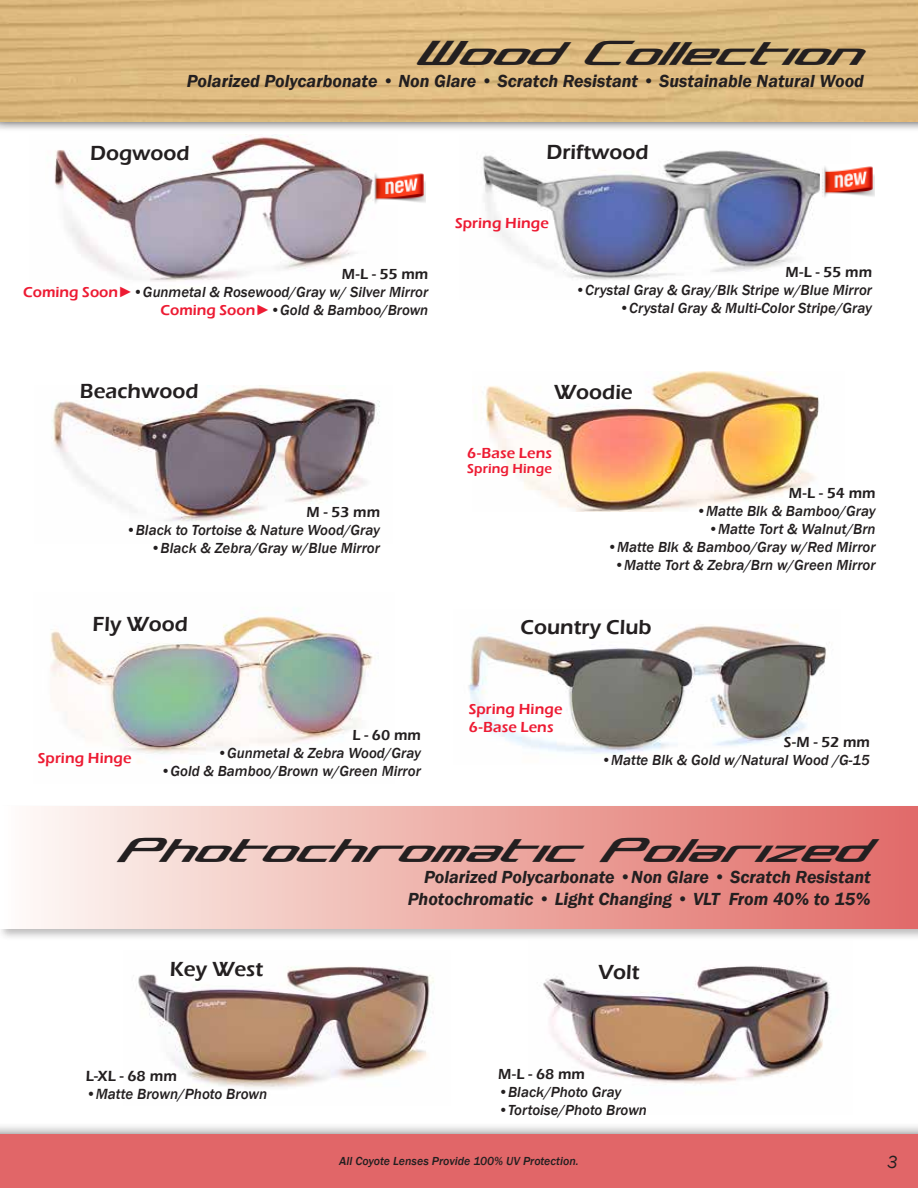
<style>
.page{position:relative;width:918px;height:1188px;background:#fff}
.page>*{position:absolute;margin:0;border:0;box-sizing:border-box;transform-origin:0 0}
.t1{font:45px "Wide Glide";color:#231f20}
.t2{font:600 21px "Eras ITC";color:#231f20}
.t3{font:italic 600 18px/21.6px "Franklin Gothic";color:#231f20;text-align:right}
.t4{font:italic 18px "Franklin Gothic";color:#231f20}
.t5{font:italic 500 15.15px "Franklin Gothic";color:#231f20}
.t6{font:600 15.15px "Eras ITC";color:#231f20}
.t7{font:italic 500 15px/18px "Franklin Gothic";color:#231f20;text-align:right}
.t8{font:600 15px/18px "Eras ITC";letter-spacing:.01em;color:#ed1b33}
.t9{font:600 15px "Eras ITC";letter-spacing:.005em;color:#231f20}
.t10{font:600 13.5px "Eras ITC";letter-spacing:.01em;color:#ed1b33}
.t11{font:italic 500 12px "Franklin Gothic";color:#231f20}
.s1{font-family:"Eras ITC";font-weight:600;font-style:normal;color:#ed1b33}
.s2{color:#ed1b33}
</style>
<div class="page">
<div style="left:0;top:1134px;width:918px;height:54px;background:#e16668"></div>
<div style="left:0;top:120px;width:918px;height:1015px;background:#fff"></div>
<div style="left:0;top:0;width:918px;height:131px;background:#231f20;opacity:.5"></div>
<img style="left:0;top:0;width:918px;height:122px">
<img style="left:51px;top:385px;width:329px;height:136px">
<img style="left:50px;top:609px;width:324px;height:154px">
<img style="left:485px;top:371px;width:335px;height:141px">
<img style="left:468px;top:624px;width:362px;height:130px">
<img style="left:482px;top:150px;width:338px;height:130px">
<img style="left:54px;top:135px;width:320px;height:146px">
<img style="left:543px;top:965px;width:288px;height:119px">
<img style="left:133px;top:966px;width:301px;height:122px">
<div style="left:0;top:804px;width:918px;height:137px;background:#231f20;opacity:.3"></div>
<div style="left:0;top:807px;width:918px;height:121px;background:linear-gradient(to right,#fdfaf4,#e06863)"></div>
<img style="left:374px;top:173px;width:51px;height:31px">
<img style="left:822px;top:166px;width:52px;height:31px">
<h1 class="t1" style="left:420px;top:35px;width:445px">Wood Collection</h1>
<p class="t3" style="left:187px;top:70px;width:679px">Polarized Polycarbonate • Non Glare • Scratch Resistant • Sustainable Natural Wood</p>
<h2 class="t2" style="left:90px;top:141px;width:101px">Dogwood</h2>
<h2 class="t2" style="left:547px;top:140px;width:103px">Driftwood</h2>
<p class="t9" style="left:342px;top:265px;width:88px">M-L - 55 mm</p>
<p class="t7" style="left:23px;top:283px;width:407px"><span class="s1">Coming Soon</span><span class="s2">►</span>•Gunmetal &amp; Rosewood/Gray w/ Silver Mirror<br><span class="s1">Coming Soon</span><span class="s2">►</span>•Gold &amp; Bamboo/Brown</p>
<h2 class="t2" style="left:80px;top:379px;width:120px">Beachwood</h2>
<p class="t9" style="left:307px;top:504px;width:75px">M - 53 mm</p>
<p class="t7" style="left:126px;top:522px;width:256px">•Black to Tortoise &amp; Nature Wood/Gray</p>
<p class="t7" style="left:151px;top:540px;width:231px">•Black &amp; Zebra/Gray w/Blue Mirror</p>
<h2 class="t2" style="left:93px;top:612px;width:97px">Fly Wood</h2>
<p class="t8" style="left:38px;top:749px;width:95px">Spring Hinge</p>
<p class="t9" style="left:353px;top:727px;width:70px">L - 60 mm</p>
<p class="t7" style="left:217px;top:744px;width:205px">•Gunmetal &amp; Zebra Wood/Gray</p>
<p class="t7" style="left:161px;top:762px;width:262px">•Gold &amp; Bamboo/Brown w/Green Mirror</p>
<p class="t8" style="left:455px;top:214px;width:95px">Spring Hinge</p>
<p class="t9" style="left:785px;top:263px;width:88px">M-L - 55 mm</p>
<p class="t7" style="left:575px;top:281px;width:298px">•Crystal Gray &amp; Gray/Blk Stripe w/Blue Mirror</p>
<p class="t7" style="left:619px;top:299px;width:254px">•Crystal Gray &amp; Multi-Color Stripe/Gray</p>
<h2 class="t2" style="left:554px;top:380px;width:80px">Woodie</h2>
<p class="t8" style="left:467px;top:444px;width:86px">6-Base Lens</p>
<p class="t10" style="left:467px;top:461px;width:86px">Spring Hinge</p>
<p class="t9" style="left:789px;top:484px;width:88px">M-L - 54 mm</p>
<p class="t7" style="left:696px;top:502px;width:181px">•Matte Blk &amp; Bamboo/Gray</p>
<p class="t7" style="left:708px;top:520px;width:169px">•Matte Tort &amp; Walnut/Brn</p>
<p class="t7" style="left:607px;top:538px;width:270px">•Matte Blk &amp; Bamboo/Gray w/Red Mirror</p>
<p class="t7" style="left:614px;top:556px;width:263px">•Matte Tort &amp; Zebra/Brn w/Green Mirror</p>
<h2 class="t2" style="left:521px;top:615px;width:133px">Country Club</h2>
<p class="t8" style="left:469px;top:700px;width:95px">Spring Hinge<br>6-Base Lens</p>
<p class="t9" style="left:784px;top:733px;width:88px">S-M - 52 mm</p>
<p class="t7" style="left:601px;top:751px;width:270px">•Matte Blk &amp; Gold w/Natural Wood /G-15</p>
<h1 class="t1" style="left:122px;top:832px;width:751px">Photochromatic Polarized</h1>
<p class="t3" style="left:408px;top:866px;width:464px">Polarized Polycarbonate •Non Glare • Scratch Resistant<br>Photochromatic • Light Changing • VLT From 40% to 15%</p>
<h2 class="t2" style="left:170px;top:957px;width:95px">Key West</h2>
<p class="t6" style="left:86px;top:1068px;width:93px">L-XL - 68 mm</p>
<p class="t5" style="left:86px;top:1085px;width:183px">•Matte Brown/Photo Brown</p>
<h2 class="t2" style="left:598px;top:960px;width:43px">Volt</h2>
<p class="t9" style="left:498px;top:1065px;width:88px">M-L - 68 mm</p>
<p class="t7" style="left:498px;top:1083px;width:125px">•Black/Photo Gray</p>
<p class="t7" style="left:498px;top:1101px;width:150px">•Tortoise/Photo Brown</p>
<p class="t11" style="left:339px;top:1154px;width:241px">All Coyote Lenses Provide 100% UV Protection.</p>
<p class="t4" style="left:887px;top:1150px;width:12px">3</p>
</div>
